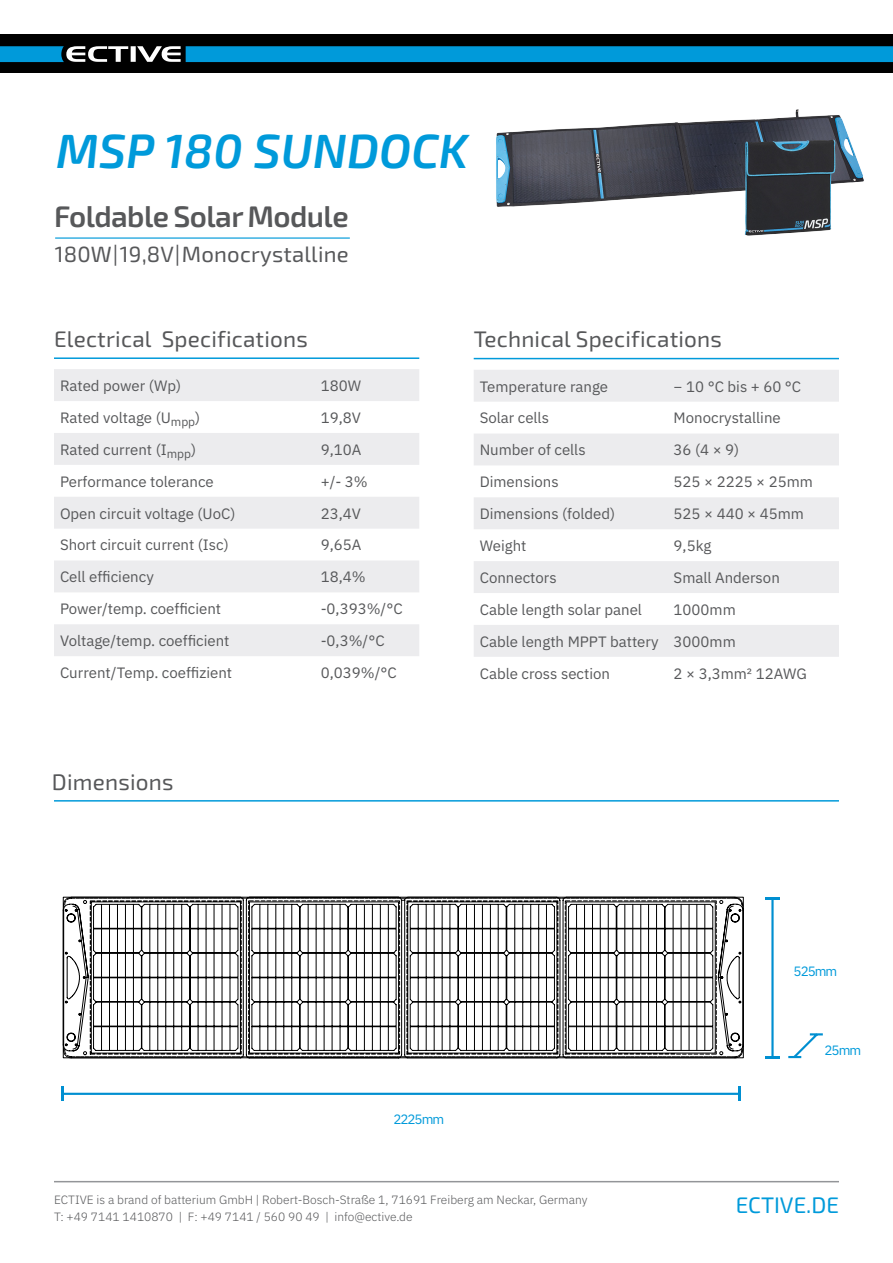
<style>
.page{position:relative;width:893px;height:1263px;background:#fff}
.page>*{position:absolute;margin:0;border:0;box-sizing:border-box;transform-origin:0 0}
.t1{font:italic 600 48px "Exo 2";color:#009ada}
.t2{font:600 29.85px "Exo 2";letter-spacing:-.02em;color:#57585a}
.t3{font:22.5px "Exo 2";letter-spacing:.01em;color:#57585a}
.t4{font:22.5px "Exo 2";color:#009ada}
.t5{font:22.05px "Exo 2";letter-spacing:.01em;color:#57585a}
.t6{font:15px "IBM Plex Sans";color:#57585a}
.t7{font:13.5px "IBM Plex Sans";letter-spacing:-.075em;color:#009ada}
.t8{font:300 12px/16.5px "IBM Plex Sans";color:#57585a}
</style>
<div class="page">
<div style="left:0;top:35px;width:893px;height:38px;background:#000"></div>
<svg style="left:0;top:46px;width:181px;height:16px"></svg>
<div style="left:186px;top:46px;width:707px;height:16px;background:#009ada"></div>
<hr style="left:54px;top:1181px;width:785px;height:1px;background:#939598">
<hr style="left:54px;top:357px;width:365px;height:2px;background:#009ada">
<hr style="left:474px;top:358px;width:365px;height:1px;background:#009ada">
<hr style="left:54px;top:800px;width:785px;height:1px;background:#009ada">
<svg style="left:63px;top:896px;width:681px;height:163px"></svg>
<hr style="left:771px;top:898px;width:3px;height:159px;background:#008fd1">
<svg style="left:765px;top:897px;width:14px;height:2px"></svg>
<svg style="left:765px;top:1056px;width:14px;height:2px"></svg>
<hr style="left:63px;top:1093px;width:677px;height:2px;background:#008fd1">
<svg style="left:739px;top:1087px;width:2px;height:14px"></svg>
<svg style="left:62px;top:1087px;width:2px;height:14px"></svg>
<svg style="left:788px;top:1033px;width:35px;height:26px"></svg>
<svg style="left:54px;top:369px;width:365px;height:287px;fill:#ececee"></svg>
<svg style="left:474px;top:370px;width:365px;height:287px;fill:#ececee"></svg>
<hr style="left:55px;top:237px;width:295px;height:2px;background:#009ada">
<img style="left:495px;top:34px;width:370px;height:324px">
<p class="t1" style="left:56px;top:123px;width:414px">MSP 180 SUNDOCK</p>
<p class="t2" style="left:54px;top:199px;width:296px">Foldable Solar Module</p>
<p class="t5" style="left:55px;top:242px;width:295px">180W | 19,8V | Monocrystalline</p>
<h3 class="t3" style="left:54px;top:326px;width:255px">Electrical Specifications</h3>
<h3 class="t3" style="left:474px;top:326px;width:250px">Technical Specifications</h3>
<p class="t6" style="left:60px;top:374px;width:123px">Rated power (Wp)</p>
<p class="t6" style="left:321px;top:374px;width:42px">180W</p>
<p class="t6" style="left:60px;top:406px;width:142px">Rated voltage (U<sub>mpp</sub>)</p>
<p class="t6" style="left:321px;top:406px;width:42px">19,8V</p>
<p class="t6" style="left:60px;top:438px;width:138px">Rated current (I<sub>mpp</sub>)</p>
<p class="t6" style="left:321px;top:438px;width:42px">9,10A</p>
<p class="t6" style="left:60px;top:470px;width:155px">Performance tolerance</p>
<p class="t6" style="left:321px;top:470px;width:49px">+/- 3%</p>
<p class="t6" style="left:60px;top:502px;width:177px">Open circuit voltage (UoC)</p>
<p class="t6" style="left:321px;top:502px;width:42px">23,4V</p>
<p class="t6" style="left:60px;top:534px;width:170px">Short circuit current (Isc)</p>
<p class="t6" style="left:321px;top:534px;width:42px">9,65A</p>
<p class="t6" style="left:60px;top:565px;width:95px">Cell efficiency</p>
<p class="t6" style="left:321px;top:565px;width:46px">18,4%</p>
<p class="t6" style="left:60px;top:597px;width:163px">Power/temp. coefficient</p>
<p class="t6" style="left:321px;top:597px;width:84px">-0,393%/°C</p>
<p class="t6" style="left:60px;top:629px;width:171px">Voltage/temp. coefficient</p>
<p class="t6" style="left:321px;top:629px;width:66px">-0,3%/°C</p>
<p class="t6" style="left:60px;top:661px;width:174px">Current/Temp. coeffizient</p>
<p class="t6" style="left:321px;top:661px;width:78px">0,039%/°C</p>
<h3 class="t3" style="left:52px;top:769px;width:123px">Dimensions</h3>
<p class="t6" style="left:480px;top:375px;width:130px">Temperature range</p>
<p class="t6" style="left:674px;top:375px;width:129px">− 10 °C bis + 60 °C</p>
<p class="t6" style="left:480px;top:407px;width:71px">Solar cells</p>
<p class="t6" style="left:674px;top:407px;width:109px">Monocrystalline</p>
<p class="t6" style="left:480px;top:439px;width:107px">Number of cells</p>
<p class="t6" style="left:674px;top:439px;width:67px">36 (4 × 9)</p>
<p class="t6" style="left:480px;top:470px;width:80px">Dimensions</p>
<p class="t6" style="left:674px;top:470px;width:141px">525 × 2225 × 25mm</p>
<p class="t6" style="left:480px;top:502px;width:137px">Dimensions (folded)</p>
<p class="t6" style="left:674px;top:502px;width:132px">525 × 440 × 45mm</p>
<p class="t6" style="left:480px;top:534px;width:48px">Weight</p>
<p class="t6" style="left:674px;top:534px;width:39px">9,5kg</p>
<p class="t6" style="left:480px;top:566px;width:78px">Connectors</p>
<p class="t6" style="left:674px;top:566px;width:108px">Small Anderson</p>
<p class="t6" style="left:480px;top:598px;width:164px">Cable length solar panel</p>
<p class="t6" style="left:674px;top:598px;width:64px">1000mm</p>
<p class="t6" style="left:480px;top:630px;width:180px">Cable length MPPT battery</p>
<p class="t6" style="left:674px;top:630px;width:64px">3000mm</p>
<p class="t6" style="left:480px;top:662px;width:132px">Cable cross section</p>
<p class="t6" style="left:674px;top:662px;width:135px">2 × 3,3mm² 12AWG</p>
<p class="t7" style="left:393px;top:1108px;width:52px">2225mm</p>
<p class="t7" style="left:794px;top:961px;width:45px">525mm</p>
<p class="t7" style="left:824px;top:1039px;width:38px">25mm</p>
<p class="t8" style="left:54px;top:1191px;width:535px">ECTIVE is a brand of batterium GmbH | Robert-Bosch-Straße 1, 71691 Freiberg am Neckar, Germany<br>T: +49 7141 1410870 | F: +49 7141 / 560 90 49 | info@ective.de</p>
<h3 class="t4" style="left:736px;top:1192px;width:105px">ECTIVE.DE</h3>
</div>
